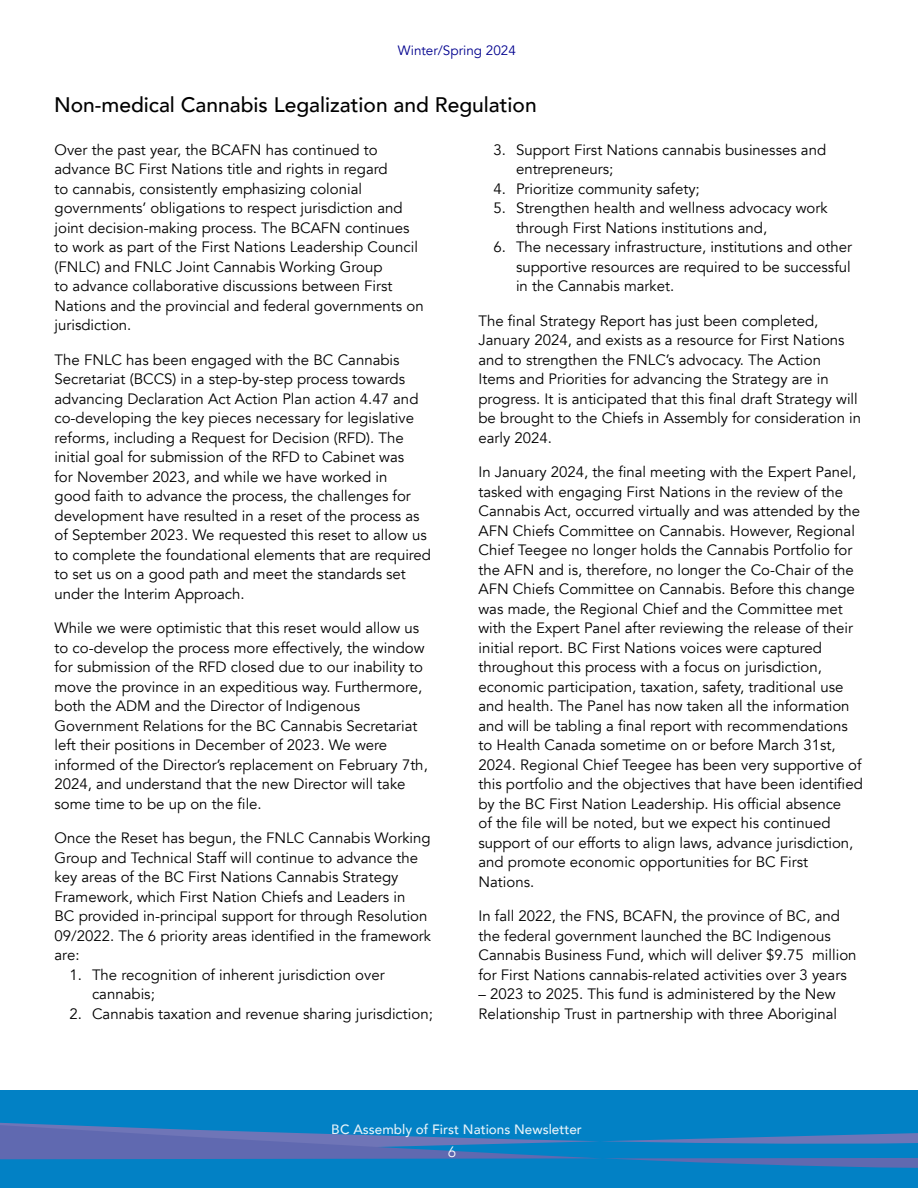
<style>
.page{position:relative;width:918px;height:1188px;background:#fff}
.page>*{position:absolute;margin:0;border:0;box-sizing:border-box;transform-origin:0 0}
.t1{font:500 21px "Avenir";color:#000}
.t2{font:15px/19.5px "Avenir";color:#000}
.t3{font:300 15px "Avenir";color:#fff}
.t4{font:500 13.5px "Avenir";color:#fff}
.t5{font:13.5px "Avenir";color:#00008e}
</style>
<div class="page">
<div style="left:0;top:1090px;width:918px;height:98px;background:#0281c5"></div>
<svg style="left:0;top:1122px;width:918px;height:46px"></svg>
<p class="t5" style="left:398px;top:42px;width:120px">Winter/Spring 2024</p>
<p class="t1" style="left:54px;top:87px;width:484px">Non-medical Cannabis Legalization and Regulation</p>
<p class="t2" style="left:55px;top:140px;width:371px">Over the past year, the BCAFN has continued to advance BC First Nations title and rights in regard<br>to cannabis, consistently emphasizing colonial governments’ obligations to respect jurisdiction and joint decision-making process. The BCAFN continues to work as part of the First Nations Leadership Council (FNLC) and FNLC Joint Cannabis Working Group<br>to advance collaborative discussions between First Nations and the provincial and federal governments on jurisdiction.</p>
<p class="t2" style="left:55px;top:350px;width:378px">The FNLC has been engaged with the BC Cannabis Secretariat (BCCS) in a step-by-step process towards advancing Declaration Act Action Plan action 4.47 and co-developing the key pieces necessary for legislative reforms, including a Request for Decision (RFD). The initial goal for submission of the RFD to Cabinet was<br>for November 2023, and while we have worked in<br>good faith to advance the process, the challenges for development have resulted in a reset of the process as of September 2023. We requested this reset to allow us to complete the foundational elements that are required to set us on a good path and meet the standards set under the Interim Approach.</p>
<p class="t2" style="left:55px;top:618px;width:375px">While we were optimistic that this reset would allow us to co-develop the process more effectively, the window for submission of the RFD closed due to our inability to move the province in an expeditious way. Furthermore, both the ADM and the Director of Indigenous Government Relations for the BC Cannabis Secretariat left their positions in December of 2023. We were informed of the Director’s replacement on February 7th, 2024, and understand that the new Director will take some time to be up on the file.</p>
<p class="t2" style="left:55px;top:828px;width:378px">Once the Reset has begun, the FNLC Cannabis Working Group and Technical Staff will continue to advance the key areas of the BC First Nations Cannabis Strategy Framework, which First Nation Chiefs and Leaders in<br>BC provided in-principal support for through Resolution 09/2022. The 6 priority areas identified in the framework are:</p>
<p class="t2" style="left:92px;top:965px;width:294px;text-indent:-22px">1. The recognition of inherent jurisdiction over cannabis;</p>
<p class="t2" style="left:70px;top:1004px;width:365px">2. Cannabis taxation and revenue sharing jurisdiction;</p>
<p class="t2" style="left:516px;top:140px;width:312px;text-indent:-22px">3. Support First Nations cannabis businesses and entrepreneurs;</p>
<p class="t2" style="left:494px;top:179px;width:208px">4. Prioritize community safety;</p>
<p class="t2" style="left:516px;top:198px;width:313px;text-indent:-22px">5. Strengthen health and wellness advocacy work through First Nations institutions and,</p>
<p class="t2" style="left:516px;top:237px;width:338px;text-align:justify;text-indent:-22px">6. The necessary infrastructure, institutions and other supportive resources are required to be successful in the Cannabis market.</p>
<p class="t2" style="left:478px;top:311px;width:384px">The final Strategy Report has just been completed, January 2024, and exists as a resource for First Nations and to strengthen the FNLC’s advocacy. The Action Items and Priorities for advancing the Strategy are in progress. It is anticipated that this final draft Strategy will be brought to the Chiefs in Assembly for consideration in early 2024.</p>
<p class="t2" style="left:478px;top:462px;width:386px">In January 2024, the final meeting with the Expert Panel, tasked with engaging First Nations in the review of the Cannabis Act, occurred virtually and was attended by the AFN Chiefs Committee on Cannabis. However, Regional Chief Teegee no longer holds the Cannabis Portfolio for the AFN and is, therefore, no longer the Co-Chair of the AFN Chiefs Committee on Cannabis. Before this change was made, the Regional Chief and the Committee met with the Expert Panel after reviewing the release of their initial report. BC First Nations voices were captured throughout this process with a focus on jurisdiction, economic participation, taxation, safety, traditional use and health. The Panel has now taken all the information and will be tabling a final report with recommendations to Health Canada sometime on or before March 31st, 2024. Regional Chief Teegee has been very supportive of this portfolio and the objectives that have been identified by the BC First Nation Leadership. His official absence<br>of the file will be noted, but we expect his continued support of our efforts to align laws, advance jurisdiction, and promote economic opportunities for BC First Nations.</p>
<p class="t2" style="left:478px;top:906px;width:380px">In fall 2022, the FNS, BCAFN, the province of BC, and the federal government launched the BC Indigenous Cannabis Business Fund, which will deliver $9.75 million for First Nations cannabis-related activities over 3 years</p>
<p class="t2" style="left:478px;top:984px;width:360px">– 2023 to 2025. This fund is administered by the New<br>Relationship Trust in partnership with three Aboriginal</p>
<p class="t4" style="left:332px;top:1118px;width:252px">BC Assembly of First Nations Newsletter</p>
<p class="t3" style="left:448px;top:1142px;width:9px">6</p>
</div>
